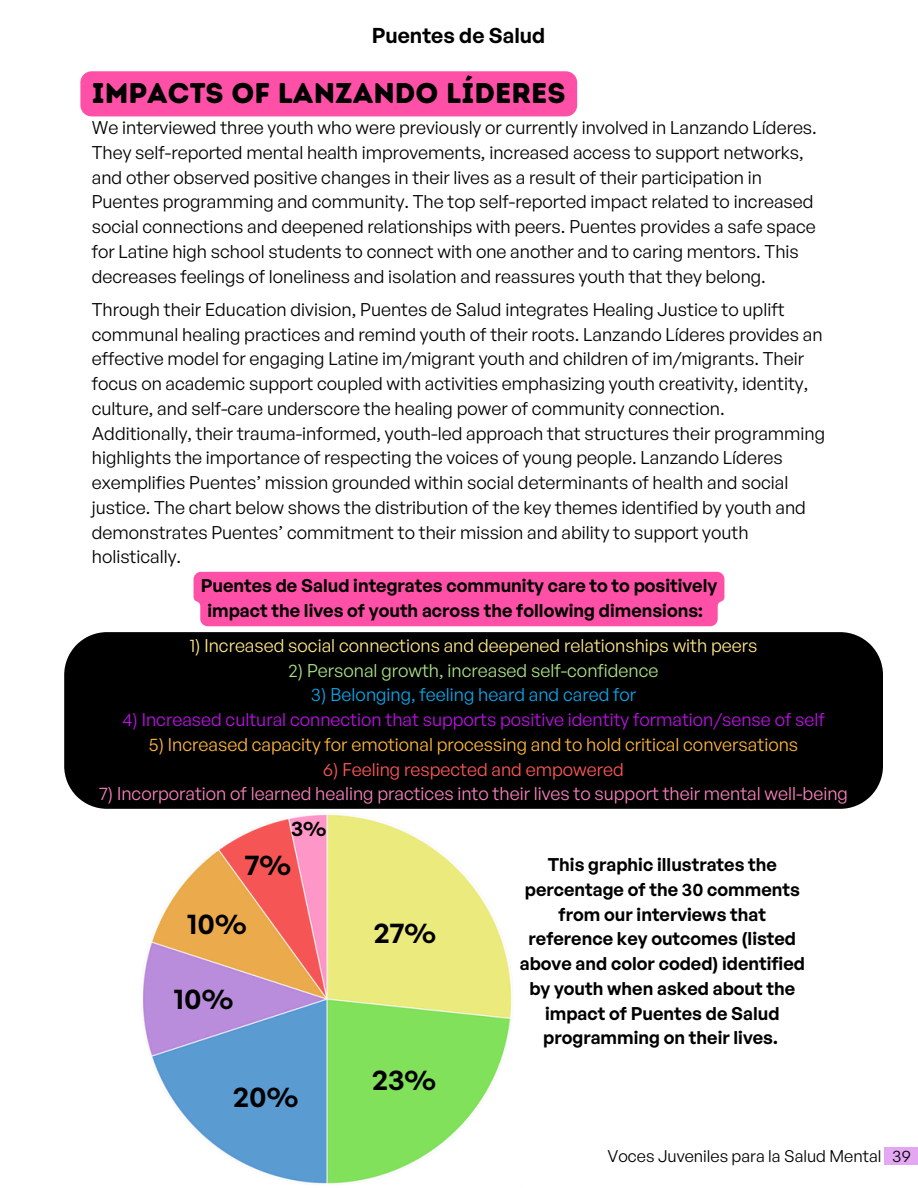
<style>
.page{position:relative;width:918px;height:1188px;background:#fff}
.page>*{position:absolute;margin:0;border:0;box-sizing:border-box;transform-origin:0 0}
.t1{font:28.5px "Intro Rust Base";color:#000}
.t2{font:600 28.5px "General Sans";color:#000}
.t3{font:600 21px "General Sans";color:#000}
.t4{font:18px/24.8px "General Sans";color:#000}
.t5{font:600 18px/24.8px "General Sans";color:#000;text-align:center}
.t6{font:18px "General Sans";color:#f781bc}
.t7{font:18px "General Sans";color:#be0fe7}
.t8{font:18px "General Sans";color:#ffb738}
.t9{font:18px "General Sans";color:#ffe88d}
.t10{font:18px "General Sans";color:#aae285}
.t11{font:18px "General Sans";color:#0ca6ea}
.t12{font:18px "General Sans";color:#ff5757}
.t13{font:16.5px "General Sans";color:#000}
</style>
<div class="page">
<img style="left:143px;top:814px;width:369px;height:370px">
<div style="left:64px;top:632px;width:819px;height:177px;background:#000"></div>
<div style="left:194px;top:572px;width:530px;height:54px;background:#ff50a7"></div>
<div style="left:80px;top:71px;width:497px;height:45px;background:#ff50a7;border-radius:11px"></div>
<div style="left:885px;top:1147px;width:33px;height:17px;background:#e4a7f2"></div>
<h1 class="t3" style="left:372px;top:22px;width:175px">Puentes de Salud</h1>
<p class="t1" style="left:92px;top:76px;width:475px">IMPACTS OF LANZANDO LÍDERES</p>
<p class="t4" style="left:92px;top:115px;width:727px">We interviewed three youth who were previously or currently involved in Lanzando Líderes.<br>They self-reported mental health improvements, increased access to support networks, and other observed positive changes in their lives as a result of their participation in Puentes programming and community. The top self-reported impact related to increased social connections and deepened relationships with peers. Puentes provides a safe space for Latine high school students to connect with one another and to caring mentors. This decreases feelings of loneliness and isolation and reassures youth that they belong.</p>
<p class="t4" style="left:92px;top:297px;width:735px">Through their Education division, Puentes de Salud integrates Healing Justice to uplift communal healing practices and remind youth of their roots. Lanzando Líderes provides an effective model for engaging Latine im/migrant youth and children of im/migrants. Their focus on academic support coupled with activities emphasizing youth creativity, identity, culture, and self-care underscore the healing power of community connection.<br>Additionally, their trauma-informed, youth-led approach that structures their programming highlights the importance of respecting the voices of young people. Lanzando Líderes exemplifies Puentes’ mission grounded within social determinants of health and social justice. The chart below shows the distribution of the key themes identified by youth and demonstrates Puentes’ commitment to their mission and ability to support youth holistically.</p>
<p class="t5" style="left:201px;top:573px;width:518px">Puentes de Salud integrates community care to to positively impact the lives of youth across the following dimensions:</p>
<h3 class="t9" style="left:190px;top:634px;width:569px">1) Increased social connections and deepened relationships with peers</h3>
<h2 class="t10" style="left:289px;top:658px;width:371px">2) Personal growth, increased self-confidence</h2>
<p class="t11" style="left:311px;top:683px;width:327px">3) Belonging, feeling heard and cared for</p>
<p class="t7" style="left:122px;top:708px;width:704px">4) Increased cultural connection that supports positive identity formation/sense of self</p>
<h4 class="t8" style="left:149px;top:733px;width:651px">5) Increased capacity for emotional processing and to hold critical conversations</h4>
<p class="t12" style="left:323px;top:757px;width:302px">6) Feeling respected and empowered</p>
<p class="t6" style="left:99px;top:782px;width:750px">7) Incorporation of learned healing practices into their lives to support their mental well-being</p>
<h1 class="t3" style="left:291px;top:815px;width:37px">3%</h1>
<h1 class="t2" style="left:245px;top:846px;width:48px">7%</h1>
<h1 class="t2" style="left:187px;top:905px;width:61px">10%</h1>
<h3 class="t2" style="left:174px;top:980px;width:61px">10%</h3>
<h1 class="t2" style="left:233px;top:1078px;width:66px">20%</h1>
<p class="t2" style="left:374px;top:914px;width:64px">27%</p>
<p class="t2" style="left:372px;top:1061px;width:65px">23%</p>
<p class="t5" style="left:520px;top:852px;width:287px">This graphic illustrates the percentage of the 30 comments from our interviews that reference key outcomes (listed above and color coded) identified by youth when asked about the impact of Puentes de Salud programming on their lives.</p>
<h1 class="t13" style="left:608px;top:1145px;width:275px">Voces Juveniles para la Salud Mental</h1>
<h4 class="t13" style="left:892px;top:1145px;width:20px">39</h4>
</div>
